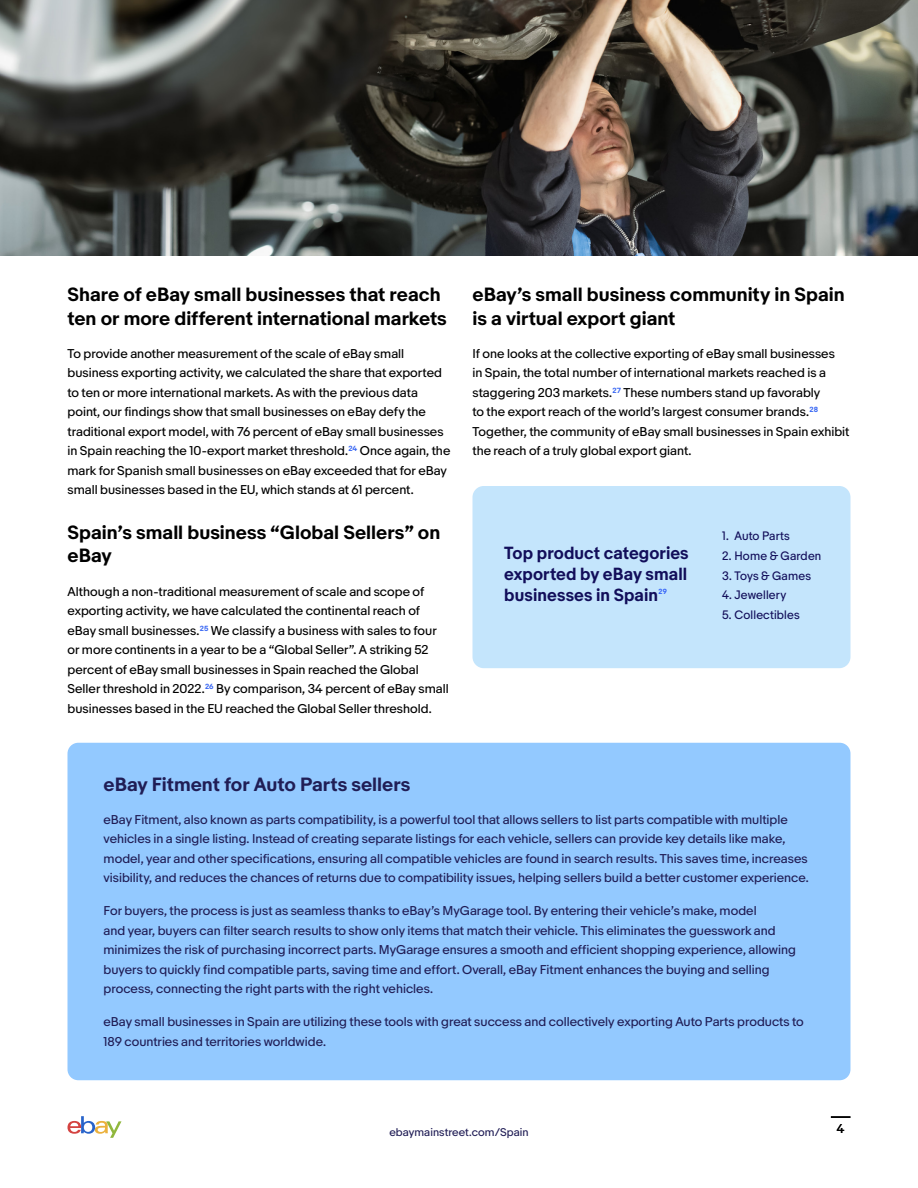
<style>
.page{position:relative;width:918px;height:1188px;background:#fff}
.page>*{position:absolute;margin:0;border:0;box-sizing:border-box;transform-origin:0 0}
.t1{font:700 18px/24px "Market Sans";color:#000}
.t2{font:700 18px "Market Sans";color:#201d55}
.t3{font:700 16.5px/21px "Market Sans";letter-spacing:.005em;color:#120e5a;text-align:justify;scale:.96 1}
.t4{font:12px/19.5px "Market Sans";letter-spacing:.005em;color:#000}
.t5{font:12px/19.5px "Market Sans";color:#201d55}
.t6{font:11.55px "Market Sans";letter-spacing:.015em;color:#120e5a;scale:.96 1}
.t7{font:10.5px "Market Sans";letter-spacing:.005em;color:#201d55}
.t8{font:700 7.05px "Market Sans";color:#3260f7;scale:.96 1}
</style>
<div class="page">
<svg style="left:68px;top:1116px;width:54px;height:22px"></svg>
<svg style="left:831px;top:1116px;width:19px;height:2px"></svg>
<div style="left:68px;top:743px;width:782px;height:337px;background:#93c9ff;border-radius:11px"></div>
<img style="left:0;top:0;width:918px;height:256px">
<div style="left:473px;top:486px;width:378px;height:182px;background:#c4e5fc;border-radius:11px"></div>
<h1 class="t1" style="left:68px;top:283px;width:381px">Share of eBay small businesses that reach ten or more different international markets</h1>
<p class="t4" style="left:67px;top:344px;width:384px">To provide another measurement of the scale of eBay small business exporting activity, we calculated the share that exported to ten or more international markets. As with the previous data point, our findings show that small businesses on eBay defy the traditional export model, with 76 percent of eBay small businesses in Spain reaching the 10-export market threshold.<sup>24</sup> Once again, the mark for Spanish small businesses on eBay exceeded that for eBay small businesses based in the EU, which stands at 61 percent.</p>
<h1 class="t1" style="left:68px;top:521px;width:374px">Spain’s small business “Global Sellers” on eBay</h1>
<p class="t4" style="left:67px;top:582px;width:383px">Although a non-traditional measurement of scale and scope of exporting activity, we have calculated the continental reach of eBay small businesses.<sup>25</sup> We classify a business with sales to four or more continents in a year to be a “Global Seller”. A striking 52 percent of eBay small businesses in Spain reached the Global Seller threshold in 2022.<sup>26</sup> By comparison, 34 percent of eBay small businesses based in the EU reached the Global Seller threshold.</p>
<h1 class="t1" style="left:472px;top:283px;width:374px">eBay’s small business community in Spain is a virtual export giant</h1>
<p class="t4" style="left:472px;top:344px;width:378px">If one looks at the collective exporting of eBay small businesses<br>in Spain, the total number of international markets reached is a staggering 203 markets.<sup>27</sup> These numbers stand up favorably<br>to the export reach of the world’s largest consumer brands.<sup>28<br></sup>Together, the community of eBay small businesses in Spain exhibit the reach of a truly global export giant.</p>
<h2 class="t3" style="left:504px;top:543px;width:194px">Top product categories exported by eBay small businesses in Spain</h2>
<p class="t8" style="left:659px;top:587px;width:10px">29</p>
<p class="t6" style="left:722px;top:529px;width:8px">1.</p>
<p class="t6" style="left:734px;top:529px;width:59px">Auto Parts</p>
<p class="t6" style="left:722px;top:549px;width:105px">2. Home &amp; Garden</p>
<p class="t6" style="left:722px;top:568px;width:94px">3. Toys &amp; Games</p>
<p class="t6" style="left:722px;top:588px;width:68px">4. Jewellery</p>
<p class="t6" style="left:722px;top:608px;width:82px">5. Collectibles</p>
<h1 class="t2" style="left:104px;top:773px;width:308px">eBay Fitment for Auto Parts sellers</h1>
<p class="t5" style="left:104px;top:810px;width:707px">eBay Fitment, also known as parts compatibility, is a powerful tool that allows sellers to list parts compatible with multiple vehicles in a single listing. Instead of creating separate listings for each vehicle, sellers can provide key details like make, model, year and other specifications, ensuring all compatible vehicles are found in search results. This saves time, increases visibility, and reduces the chances of returns due to compatibility issues, helping sellers build a better customer experience.</p>
<p class="t5" style="left:104px;top:901px;width:694px">For buyers, the process is just as seamless thanks to eBay’s MyGarage tool. By entering their vehicle’s make, model<br>and year, buyers can filter search results to show only items that match their vehicle. This eliminates the guesswork and minimizes the risk of purchasing incorrect parts. MyGarage ensures a smooth and efficient shopping experience, allowing buyers to quickly find compatible parts, saving time and effort. Overall, eBay Fitment enhances the buying and selling process, connecting the right parts with the right vehicles.</p>
<p class="t5" style="left:104px;top:1012px;width:702px">eBay small businesses in Spain are utilizing these tools with great success and collectively exporting Auto Parts products to<br>189 countries and territories worldwide.</p>
<p class="t7" style="left:389px;top:1126px;width:141px">ebaymainstreet.com/Spain</p>
<p class="t4" style="left:837px;top:1119px;width:9px">4</p>
</div>
